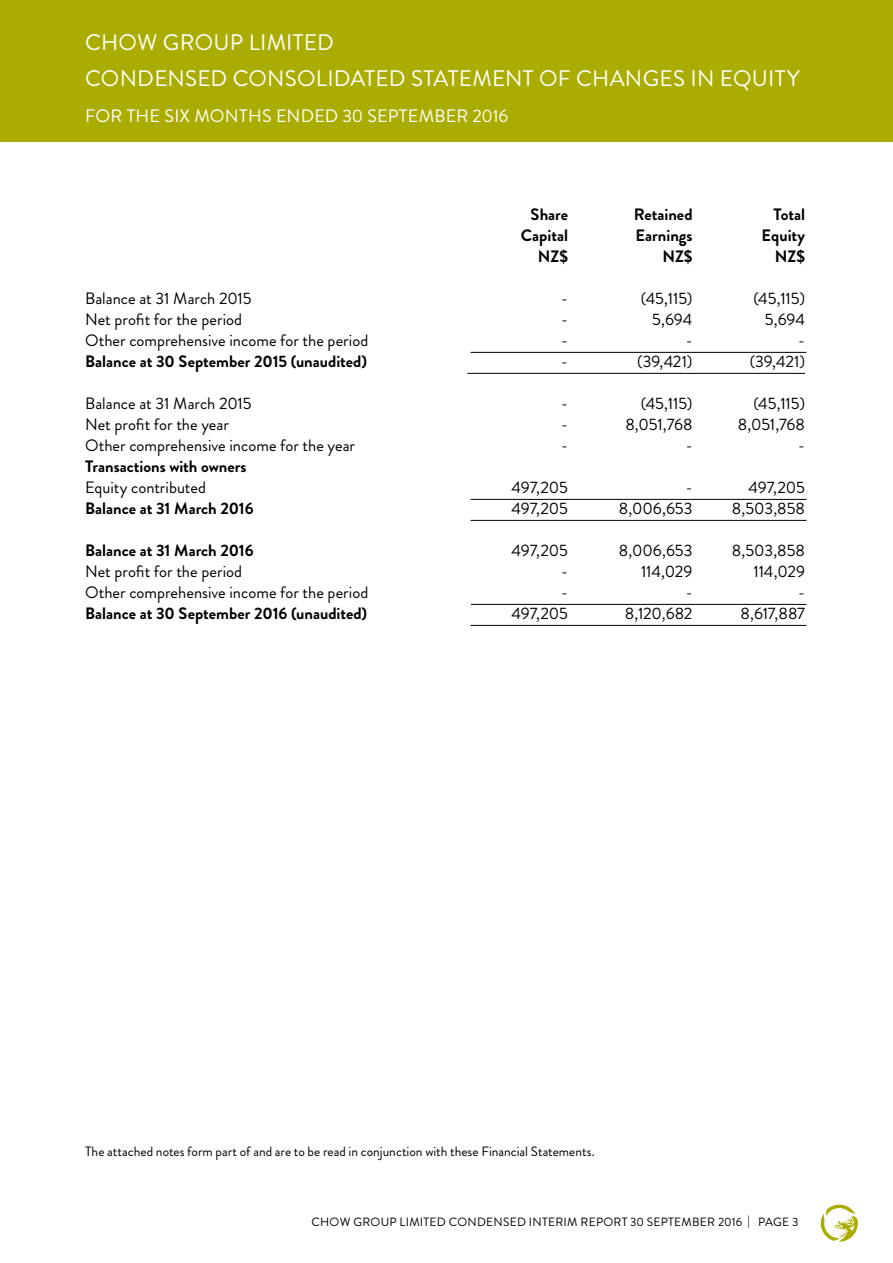
<style>
.page{position:relative;width:893px;height:1263px;background:#fff}
.page>*{position:absolute;margin:0;border:0;box-sizing:border-box;transform-origin:0 0}
.t1{font:22.5px/36px "Brandon Grotesque";letter-spacing:.01em;color:#fff}
.t2{font:18px "Brandon Grotesque";letter-spacing:.01em;color:#fff}
.t3{font:16.5px "Brandon Grotesque";color:#000}
.t4{font:700 16.5px "Brandon Grotesque";color:#000}
.t5{font:13.5px "Brandon Grotesque";color:#000}
.t6{font:12px "Brandon Grotesque";letter-spacing:.02em;color:#000}
</style>
<div class="page">
<svg style="left:820px;top:1204px;width:38px;height:38px"></svg>
<div style="left:0;top:0;width:893px;height:142px;background:#aaad00"></div>
<hr style="left:471px;top:352px;width:335px;height:1px;background:#000">
<hr style="left:467px;top:373px;width:338px;height:1px;background:#000">
<hr style="left:471px;top:499px;width:335px;height:1px;background:#000">
<hr style="left:471px;top:520px;width:335px;height:1px;background:#000">
<hr style="left:471px;top:604px;width:335px;height:1px;background:#000">
<hr style="left:471px;top:625px;width:335px;height:1px;background:#000">
<h1 class="t1" style="left:85px;top:25px;width:716px">CHOW GROUP LIMITED<br>CONDENSED CONSOLIDATED STATEMENT OF CHANGES IN EQUITY</h1>
<p class="t2" style="left:85px;top:104px;width:425px">FOR THE SIX MONTHS ENDED 30 SEPTEMBER 2016</p>
<p class="t4" style="left:531px;top:203px;width:39px">Share</p>
<p class="t4" style="left:634px;top:203px;width:60px">Retained</p>
<p class="t4" style="left:773px;top:203px;width:33px">Total</p>
<p class="t4" style="left:521px;top:224px;width:49px">Capital</p>
<p class="t4" style="left:636px;top:224px;width:59px">Earnings</p>
<p class="t4" style="left:762px;top:224px;width:45px">Equity</p>
<p class="t4" style="left:538px;top:245px;width:32px">NZ$</p>
<p class="t4" style="left:662px;top:245px;width:32px">NZ$</p>
<p class="t4" style="left:775px;top:245px;width:32px">NZ$</p>
<p class="t3" style="left:85px;top:287px;width:168px">Balance at 31 March 2015</p>
<p class="t3" style="left:561px;top:287px;width:8px">-</p>
<p class="t3" style="left:641px;top:287px;width:53px">(45,115)</p>
<p class="t3" style="left:753px;top:287px;width:53px">(45,115)</p>
<p class="t3" style="left:85px;top:308px;width:159px">Net profit for the period</p>
<p class="t3" style="left:561px;top:308px;width:8px">-</p>
<p class="t3" style="left:652px;top:308px;width:42px">5,694</p>
<p class="t3" style="left:765px;top:308px;width:42px">5,694</p>
<p class="t3" style="left:85px;top:329px;width:285px">Other comprehensive income for the period</p>
<p class="t3" style="left:561px;top:329px;width:8px">-</p>
<p class="t3" style="left:686px;top:329px;width:8px">-</p>
<p class="t3" style="left:798px;top:329px;width:8px">-</p>
<p class="t4" style="left:85px;top:350px;width:284px">Balance at 30 September 2015 (unaudited)</p>
<p class="t3" style="left:561px;top:350px;width:8px">-</p>
<p class="t3" style="left:637px;top:350px;width:57px">(39,421)</p>
<p class="t3" style="left:750px;top:350px;width:57px">(39,421)</p>
<p class="t3" style="left:85px;top:392px;width:168px">Balance at 31 March 2015</p>
<p class="t3" style="left:561px;top:392px;width:8px">-</p>
<p class="t3" style="left:641px;top:392px;width:53px">(45,115)</p>
<p class="t3" style="left:753px;top:392px;width:53px">(45,115)</p>
<p class="t3" style="left:85px;top:413px;width:145px">Net profit for the year</p>
<p class="t3" style="left:561px;top:413px;width:8px">-</p>
<p class="t3" style="left:625px;top:413px;width:69px">8,051,768</p>
<p class="t3" style="left:738px;top:413px;width:69px">8,051,768</p>
<p class="t3" style="left:85px;top:434px;width:272px">Other comprehensive income for the year</p>
<p class="t3" style="left:561px;top:434px;width:8px">-</p>
<p class="t3" style="left:686px;top:434px;width:8px">-</p>
<p class="t3" style="left:798px;top:434px;width:8px">-</p>
<p class="t4" style="left:85px;top:455px;width:163px">Transactions with owners</p>
<p class="t3" style="left:85px;top:476px;width:123px">Equity contributed</p>
<p class="t3" style="left:511px;top:476px;width:58px">497,205</p>
<p class="t3" style="left:686px;top:476px;width:8px">-</p>
<p class="t3" style="left:748px;top:476px;width:58px">497,205</p>
<p class="t4" style="left:85px;top:497px;width:170px">Balance at 31 March 2016</p>
<p class="t3" style="left:511px;top:497px;width:58px">497,205</p>
<p class="t3" style="left:619px;top:497px;width:75px">8,006,653</p>
<p class="t3" style="left:732px;top:497px;width:75px">8,503,858</p>
<p class="t4" style="left:85px;top:539px;width:170px">Balance at 31 March 2016</p>
<p class="t3" style="left:511px;top:539px;width:58px">497,205</p>
<p class="t3" style="left:619px;top:539px;width:75px">8,006,653</p>
<p class="t3" style="left:732px;top:539px;width:75px">8,503,858</p>
<p class="t3" style="left:85px;top:560px;width:159px">Net profit for the period</p>
<p class="t3" style="left:561px;top:560px;width:8px">-</p>
<p class="t3" style="left:641px;top:560px;width:53px">114,029</p>
<p class="t3" style="left:753px;top:560px;width:53px">114,029</p>
<p class="t3" style="left:85px;top:581px;width:285px">Other comprehensive income for the period</p>
<p class="t3" style="left:561px;top:581px;width:8px">-</p>
<p class="t3" style="left:686px;top:581px;width:8px">-</p>
<p class="t3" style="left:798px;top:581px;width:8px">-</p>
<p class="t4" style="left:85px;top:602px;width:284px">Balance at 30 September 2016 (unaudited)</p>
<p class="t3" style="left:511px;top:602px;width:58px">497,205</p>
<p class="t3" style="left:625px;top:602px;width:69px">8,120,682</p>
<p class="t3" style="left:740px;top:602px;width:66px">8,617,887</p>
<p class="t5" style="left:85px;top:1142px;width:511px">The attached notes form part of and are to be read in conjunction with these Financial Statements.</p>
<p class="t6" style="left:311px;top:1213px;width:489px">CHOW GROUP LIMITED CONDENSED INTERIM REPORT 30 SEPTEMBER 2016 | PAGE 3</p>
</div>
